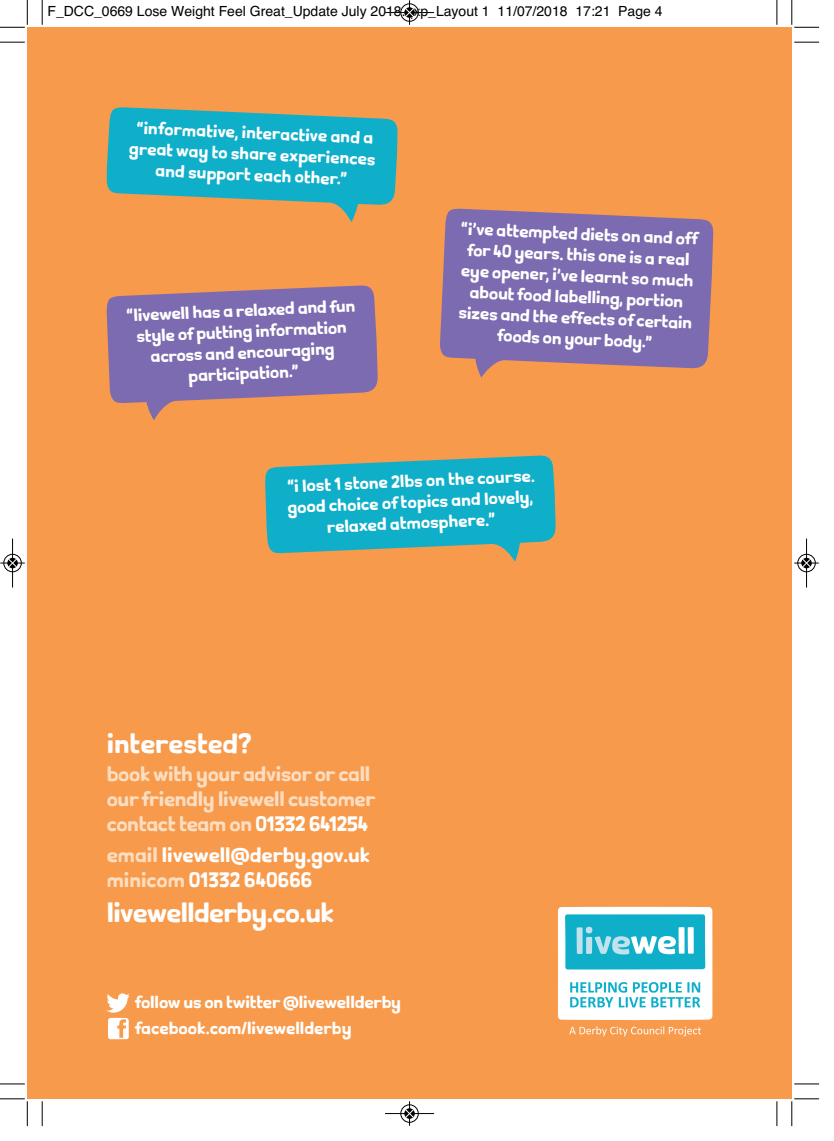
<style>
.page{position:relative;width:834px;height:1141px;background:#fff}
.page>*{position:absolute;margin:0;border:0;box-sizing:border-box;transform-origin:0 0}
.t1{font:28px "byou";letter-spacing:-.02em;color:#fff}
.t2{font:28px "byou";color:#fff}
.t3{font:21px/25.2px "byou";letter-spacing:-.015em;color:#fdddc0}
.t4{font:21px/25.2px "byou";color:#fff}
.t5{font:17.5px/21px "byou";letter-spacing:-.01em;color:#fff;text-align:center}
.t6{font:14px "Helvetica";color:#000}
.s1{color:#fff}
.s2{color:#fdddc0}
</style>
<div class="page">
<div style="left:27px;top:27px;width:764px;height:1072px;background:#f79a4c"></div>
<svg style="left:106px;top:993px;width:24px;height:46px"></svg>
<svg style="left:106px;top:285px;width:272px;height:135px"></svg>
<svg style="left:106px;top:107px;width:291px;height:115px"></svg>
<svg style="left:569px;top:1026px;width:132px;height:10px"></svg>
<svg style="left:558px;top:907px;width:154px;height:113px;background:#96dbe7"></svg>
<svg style="left:440px;top:208px;width:273px;height:170px;background:#8c71a2"></svg>
<svg style="left:265px;top:455px;width:290px;height:107px"></svg>
<svg style="left:42px;top:0;width:1px;height:25px"></svg>
<svg style="left:0;top:42px;width:25px;height:1px"></svg>
<svg style="left:776px;top:0;width:1px;height:25px"></svg>
<svg style="left:794px;top:42px;width:25px;height:1px"></svg>
<svg style="left:42px;top:1101px;width:1px;height:25px"></svg>
<svg style="left:0;top:1083px;width:25px;height:2px"></svg>
<svg style="left:776px;top:1101px;width:1px;height:25px"></svg>
<svg style="left:794px;top:1083px;width:25px;height:2px"></svg>
<svg style="left:0;top:0;width:28px;height:28px"></svg>
<svg style="left:791px;top:0;width:28px;height:28px"></svg>
<svg style="left:0;top:1098px;width:28px;height:28px"></svg>
<svg style="left:791px;top:1098px;width:28px;height:28px"></svg>
<div style="left:400px;top:3px;width:19px;height:19px;border:1px solid #fff;border-radius:50%"></div>
<hr style="left:385px;top:12px;width:49px;height:1px;background:#000">
<div style="left:400px;top:4px;width:18px;height:18px;border:1px solid #000;border-radius:50%"></div>
<svg style="left:405px;top:0;width:9px;height:25px"></svg>
<div style="left:400px;top:1104px;width:19px;height:19px;border:1px solid #fff;border-radius:50%"></div>
<hr style="left:385px;top:1113px;width:49px;height:1px;background:#000">
<div style="left:400px;top:1105px;width:18px;height:17px;border:1px solid #000;border-radius:50%"></div>
<svg style="left:405px;top:1101px;width:9px;height:25px"></svg>
<div style="left:3px;top:554px;width:19px;height:18px;border:1px solid #fff;border-radius:50%"></div>
<hr style="left:12px;top:539px;width:1px;height:49px;background:#000">
<div style="left:4px;top:554px;width:18px;height:18px;border:1px solid #000;border-radius:50%"></div>
<svg style="left:0;top:559px;width:25px;height:8px"></svg>
<hr style="left:806px;top:539px;width:1px;height:49px;background:#000">
<div style="left:797px;top:554px;width:18px;height:18px;border:1px solid #000;border-radius:50%"></div>
<svg style="left:794px;top:559px;width:24px;height:8px"></svg>
<p class="t6" style="left:47px;top:6px;width:616px">F_DCC_0669 Lose Weight Feel Great_Update July 2018.qxp_Layout 1 11/07/2018 17:21 Page 4</p>
<p class="t5" style="left:130px;top:120px;width:248px;rotate:2deg">“Informative, interactive and a great way to share experiences and support each other.”</p>
<p class="t5" style="left:126px;top:307px;width:230px;rotate:-2deg">“Livewell has a relaxed and fun style of putting information across and encouraging participation.”</p>
<p class="t5" style="left:461px;top:221px;width:238px;rotate:2deg">“I’ve attempted diets on and off for 40 years. This one is a real eye opener, I’ve learnt so much about food labelling, portion sizes and the effects of certain foods on your body.”</p>
<p class="t5" style="left:286px;top:477px;width:250px;rotate:-2deg">“I lost 1 stone 2lbs on the course.<br>Good choice of topics and lovely, relaxed atmosphere.”</p>
<h1 class="t2" style="left:107px;top:733px;width:146px">Interested?</h1>
<p class="t3" style="left:107px;top:764px;width:270px">Book with your advisor or call our friendly Livewell Customer<br>Contact Team on <span class="s1">01332 641254</span></p>
<p class="t4" style="left:107px;top:845px;width:265px"><span class="s2">email</span> livewell@derby.gov.uk <span class="s2">minicom</span> 01332 640666</p>
<h1 class="t1" style="left:107px;top:903px;width:229px">livewellderby.co.uk</h1>
<p class="t5" style="left:135px;top:992px;width:268px;line-height:25.9px;text-align:left">Follow us on Twitter @livewellderby facebook.com/livewellderby</p>
</div>
